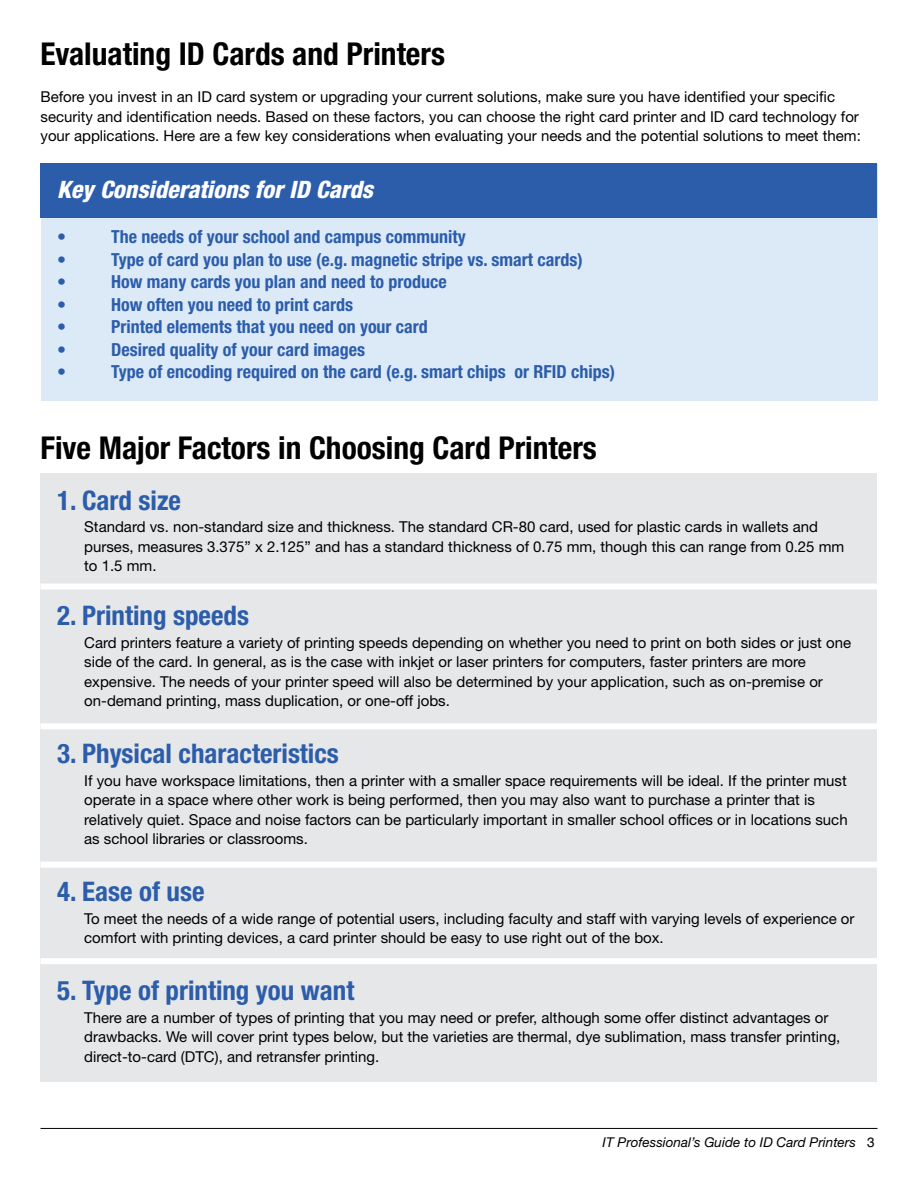
<style>
.page{position:relative;width:918px;height:1188px;background:#fff}
.page>*{position:absolute;margin:0;border:0;box-sizing:border-box;transform-origin:0 0}
.t1{font:700 condensed 31.5px "Helvetica Neue";color:#000}
.t2{font:700 condensed 27px "Helvetica Neue";color:#2c5dab}
.t3{font:italic 800 condensed 24px "Helvetica Neue";color:#fff}
.t4{font:700 condensed 18px "Helvetica Neue";color:#2c5dab}
.t5{font:15px/19.5px "Helvetica Neue";color:#000}
.t6{font:italic 13.5px "Helvetica Neue";color:#000}
.s1{font-family:"Helvetica";font-style:normal}
</style>
<div class="page">
<hr style="left:40px;top:1128px;width:838px;height:1px;background:#000">
<div style="left:40px;top:474px;width:838px;height:608px;background:#e6e7e8"></div>
<div style="left:41px;top:164px;width:837px;height:236px;background:#dceaf8"></div>
<div style="left:40px;top:164px;width:838px;height:54px;background:#2c5dab"></div>
<div style="left:40px;top:583px;width:842px;height:6px;background:#fff"></div>
<div style="left:40px;top:723px;width:842px;height:6px;background:#fff"></div>
<div style="left:40px;top:862px;width:842px;height:6px;background:#fff"></div>
<div style="left:40px;top:958px;width:842px;height:6px;background:#fff"></div>
<h1 class="t1" style="left:40px;top:35px;width:406px">Evaluating ID Cards and Printers</h1>
<p class="t5" style="left:40px;top:87px;width:822px">Before you invest in an ID card system or upgrading your current solutions, make sure you have identified your specific security and identification needs. Based on these factors, you can choose the right card printer and ID card technology for your applications. Here are a few key considerations when evaluating your needs and the potential solutions to meet them:</p>
<h3 class="t3" style="left:57px;top:175px;width:317px">Key Considerations for ID Cards</h3>
<p class="t4" style="left:57px;top:226px;width:10px">•</p>
<p class="t4" style="left:111px;top:226px;width:356px">The needs of your school and campus community</p>
<p class="t4" style="left:57px;top:248px;width:10px">•</p>
<p class="t4" style="left:111px;top:248px;width:473px">Type of card you plan to use (e.g. magnetic stripe vs. smart cards)</p>
<p class="t4" style="left:57px;top:271px;width:10px">•</p>
<p class="t4" style="left:111px;top:271px;width:337px">How many cards you plan and need to produce</p>
<p class="t4" style="left:57px;top:293px;width:10px">•</p>
<p class="t4" style="left:111px;top:293px;width:243px">How often you need to print cards</p>
<p class="t4" style="left:57px;top:316px;width:10px">•</p>
<p class="t4" style="left:111px;top:316px;width:318px">Printed elements that you need on your card</p>
<p class="t4" style="left:57px;top:338px;width:10px">•</p>
<p class="t4" style="left:111px;top:338px;width:256px">Desired quality of your card images</p>
<p class="t4" style="left:57px;top:361px;width:10px">•</p>
<p class="t4" style="left:111px;top:361px;width:505px">Type of encoding required on the card (e.g. smart chips or RFID chips)</p>
<h1 class="t1" style="left:40px;top:429px;width:558px">Five Major Factors in Choosing Card Printers</h1>
<h2 class="t2" style="left:57px;top:484px;width:125px">1. Card size</h2>
<p class="t5" style="left:84px;top:517px;width:762px">Standard vs. non-standard size and thickness. The standard CR-80 card, used for plastic cards in wallets and purses, measures 3.375” x 2.125” and has a standard thickness of 0.75 mm, though this can range from 0.25 mm to 1.5 mm.</p>
<h2 class="t2" style="left:57px;top:600px;width:193px">2. Printing speeds</h2>
<p class="t5" style="left:84px;top:633px;width:768px">Card printers feature a variety of printing speeds depending on whether you need to print on both sides or just one side of the card. In general, as is the case with inkjet or laser printers for computers, faster printers are more expensive. The needs of your printer speed will also be determined by your application, such as on-premise or on-demand printing, mass duplication, or one-off jobs.</p>
<h2 class="t2" style="left:57px;top:738px;width:283px">3. Physical characteristics</h2>
<p class="t5" style="left:84px;top:771px;width:765px">If you have workspace limitations, then a printer with a smaller space requirements will be ideal. If the printer must operate in a space where other work is being performed, then you may also want to purchase a printer that is relatively quiet. Space and noise factors can be particularly important in smaller school offices or in locations such as school libraries or classrooms.</p>
<h2 class="t2" style="left:57px;top:876px;width:149px">4. Ease of use</h2>
<p class="t5" style="left:84px;top:909px;width:772px">To meet the needs of a wide range of potential users, including faculty and staff with varying levels of experience or comfort with printing devices, a card printer should be easy to use right out of the box.</p>
<h2 class="t2" style="left:57px;top:975px;width:299px">5. Type of printing you want</h2>
<p class="t5" style="left:84px;top:1008px;width:758px">There are a number of types of printing that you may need or prefer, although some offer distinct advantages or drawbacks. We will cover print types below, but the varieties are thermal, dye sublimation, mass transfer printing, direct-to-card (DTC), and retransfer printing.</p>
<p class="t6" style="left:603px;top:1134px;width:273px">IT Professional’s Guide to ID Card Printers <span class="s1">3</span></p>
</div>
